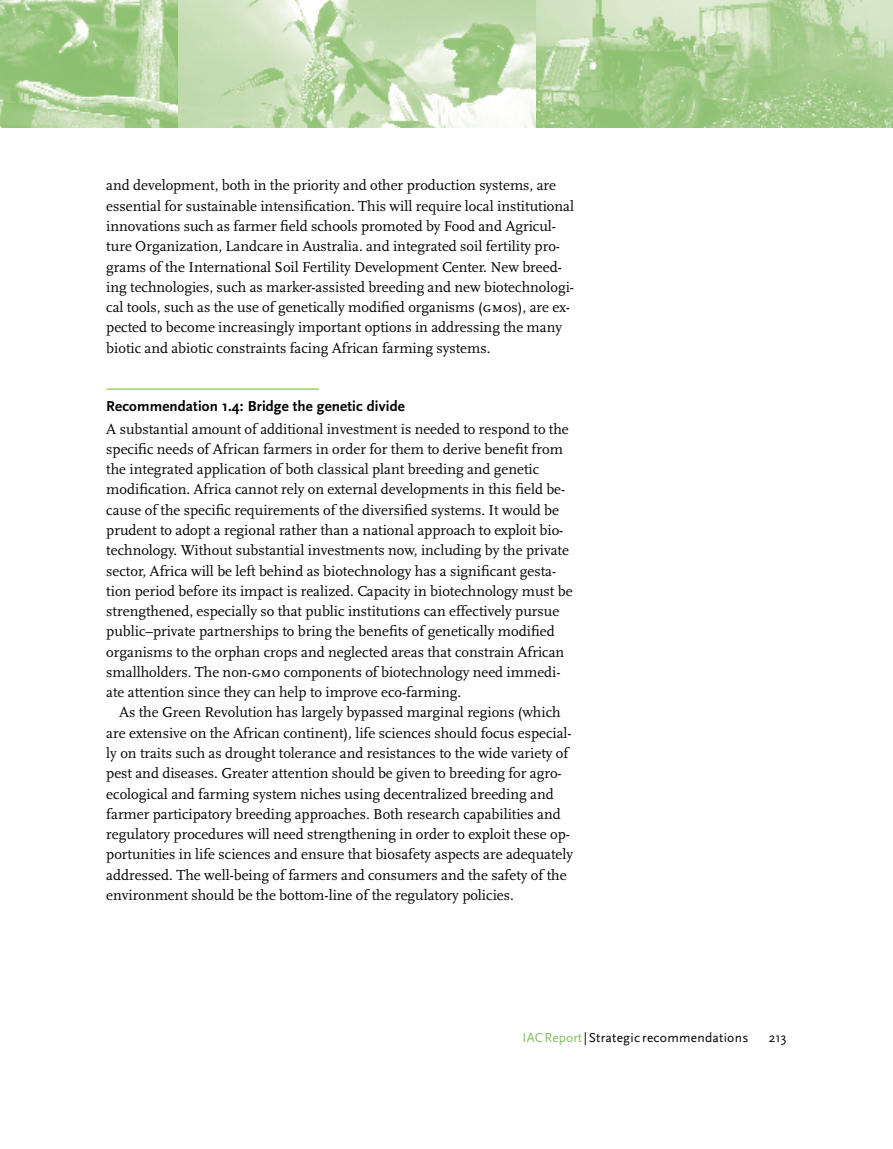
<style>
.page{position:relative;width:893px;height:1149px;background:#fff}
.page>*{position:absolute;margin:0;border:0;box-sizing:border-box;transform-origin:0 0}
.bodytekst_zi{font:15px/20.2px "Scala";color:#000}
.bodytekst_met_inspringen{font:15px/20.2px "Scala";color:#000}
.kop_3_in_hfst_8{font:700 15px "Scala Sans";letter-spacing:.01em;color:#000}
.t1{font:13.5px "Scala Sans";letter-spacing:.02em;color:#000}
.s1{font-family:"Scala Caps"}
.s2{color:#85bd68}
</style>
<div class="page">
<img style="left:0;top:0;width:893px;height:128px">
<hr style="left:106px;top:388px;width:213px;height:2px;background:#aace68">
<p class="bodytekst_zi" style="left:106px;top:176px;width:469px">and development, both in the priority and other production systems, are essential for sustainable intensification. This will require local institutional innovations such as farmer field schools promoted by Food and Agricul&shy;ture Organization, Landcare in Australia. and integrated soil fertility pro&shy;grams of the International Soil Fertility Development Center. New breed&shy;ing technologies, such as marker-assisted breeding and new biotechnologi&shy;cal tools, such as the use of genetically modified organisms (<span class="s1">gmo</span>s), are ex&shy;pected to become increasingly important options in addressing the many biotic and abiotic constraints facing African farming systems.</p>
<p class="kop_3_in_hfst_8" style="left:106px;top:398px;width:300px">Recommendation 1.4: Bridge the genetic divide</p>
<p class="bodytekst_zi" style="left:106px;top:419px;width:468px">A substantial amount of additional investment is needed to respond to the specific needs of African farmers in order for them to derive benefit from the integrated application of both classical plant breeding and genetic modification. Africa cannot rely on external developments in this field be&shy;cause of the specific requirements of the diversified systems. It would be prudent to adopt a regional rather than a national approach to exploit bio&shy;technology. Without substantial investments now, including by the private sector, Africa will be left behind as biotechnology has a significant gesta&shy;tion period before its impact is realized. Capacity in biotechnology must be strengthened, especially so that public institutions can effectively pursue public–private partnerships to bring the benefits of genetically modified organisms to the orphan crops and neglected areas that constrain African smallholders. The non-<span class="s1">gmo</span> components of biotechnology need immedi&shy;ate attention since they can help to improve eco-farming.</p>
<p class="bodytekst_met_inspringen" style="left:106px;top:702px;width:468px;text-indent:13px">As the Green Revolution has largely bypassed marginal regions (which are extensive on the African continent), life sciences should focus especial&shy;ly on traits such as drought tolerance and resistances to the wide variety of pest and diseases. Greater attention should be given to breeding for agro&shy;ecological and farming system niches using decentralized breeding and farmer participatory breeding approaches. Both research capabilities and regulatory procedures will need strengthening in order to exploit these op&shy;portunities in life sciences and ensure that biosafety aspects are adequately addressed. The well-being of farmers and consumers and the safety of the environment should be the bottom-line of the regulatory policies.</p>
<p class="t1" style="left:523px;top:1030px;width:227px"><span class="s2">IAC Report</span> | Strategic recommendations</p>
<p class="t1" style="left:769px;top:1030px;width:19px">213</p>
</div>
